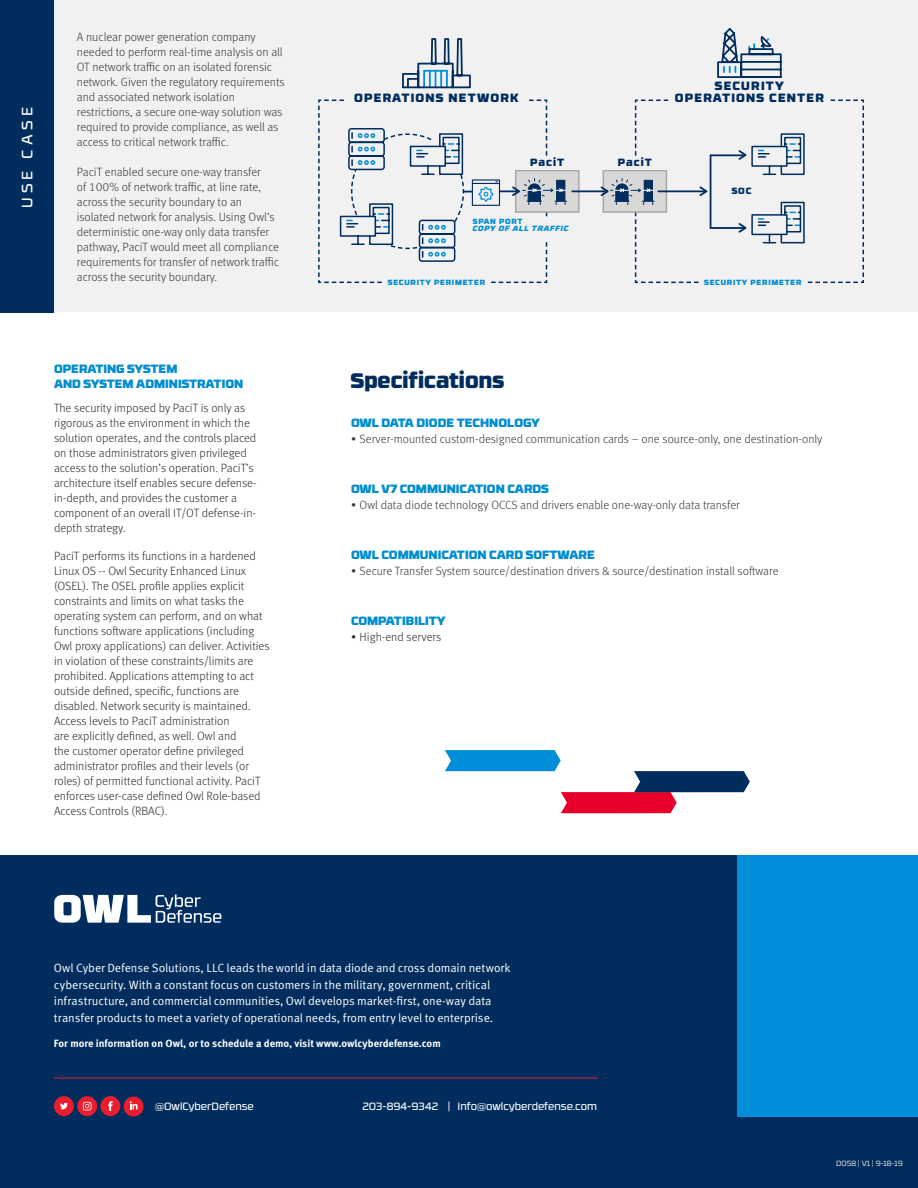
<style>
.page{position:relative;width:918px;height:1188px;background:#fff}
.page>*{position:absolute;margin:0;border:0;box-sizing:border-box;transform-origin:0 0}
.t1{font:900 21px "RB No 3.1";color:#002d5d}
.t2{font:15px "RB No 3.1";letter-spacing:.28em;color:#fff}
.t3{font:300 12px/15px "Meta Pro";color:#2c2a27}
.t4{font:300 12px/15px "Meta Pro";color:#373737}
.t5{font:12px/16.5px "Meta Pro Norm";letter-spacing:-.005em;color:#fff}
.t6{font:900 12px/15px "RB No 3.1";color:#008dd1}
.t7{font:900 12px/12px "RB No 3.1";letter-spacing:.1em;color:#002d5d;text-align:center}
.t8{font:700 10.5px "Meta Pro";color:#fff}
.t9{font:10.5px "RB No 3.1";color:#fff}
.t10{font:900 10.5px "RB No 3.1";letter-spacing:.095em;color:#002d5d}
.t11{font:900 9px "RB No 3.1";color:#002d5d}
.t12{font:900 7.5px "RB No 3.1";letter-spacing:.1em;color:#008dd1}
.t13{font:italic 900 7.5px "RB No 3.1";letter-spacing:.1em;color:#008dd1}
.t14{font:300 7.5px "RB No 3.1";color:#fff}
</style>
<div class="page">
<div style="left:0;top:855px;width:918px;height:333px;background:#002d5d"></div>
<div style="left:737px;top:855px;width:181px;height:261px;background:#008edb"></div>
<div style="left:54px;top:1096px;width:20px;height:20px;background:#e91d2d;border-radius:50%"></div>
<svg style="left:60px;top:1103px;width:8px;height:6px"></svg>
<svg style="left:77px;top:1096px;width:20px;height:20px"></svg>
<svg style="left:83px;top:1102px;width:9px;height:8px"></svg>
<div style="left:100px;top:1096px;width:20px;height:20px;background:#e91d2d;border-radius:50%"></div>
<svg style="left:108px;top:1101px;width:5px;height:10px"></svg>
<div style="left:124px;top:1097px;width:20px;height:19px;background:#e91d2d;border-radius:50%"></div>
<svg style="left:130px;top:1101px;width:8px;height:8px"></svg>
<svg style="left:54px;top:895px;width:167px;height:28px"></svg>
<hr style="left:54px;top:1078px;width:543px;height:1px;background:#e91d2d">
<svg style="left:445px;top:750px;width:305px;height:63px"></svg>
<div style="left:54px;top:0;width:864px;height:312px;background:#f1f1f2"></div>
<div style="left:0;top:0;width:54px;height:312px;background:#002d5d"></div>
<div style="left:717px;top:61px;width:25px;height:17px;border:2px solid #002d5d"></div>
<svg style="left:720px;top:28px;width:62px;height:50px"></svg>
<div style="left:515px;top:170px;width:65px;height:43px;background:#d9d8d6;border:2px solid #a6a8ab"></div>
<hr style="left:572px;top:190px;width:34px;height:2px;background:#002d5d">
<svg style="left:318px;top:99px;width:249px;height:185px"></svg>
<div style="left:473px;top:218px;width:107px;height:23px;background:#f1f1f2"></div>
<div style="left:383px;top:279px;width:107px;height:8px;background:#f1f1f2"></div>
<svg style="left:599px;top:99px;width:265px;height:185px"></svg>
<svg style="left:402px;top:38px;width:69px;height:51px"></svg>
<div style="left:699px;top:279px;width:107px;height:8px;background:#f1f1f2"></div>
<div style="left:515px;top:158px;width:65px;height:12px;background:#f1f1f2"></div>
<div style="left:603px;top:158px;width:64px;height:12px;background:#f1f1f2"></div>
<p class="t2" style="left:16px;top:208px;width:103px;rotate:-90deg">USE CASE</p>
<p class="t4" style="left:77px;top:29px;width:209px">A nuclear power generation company needed to perform real-time analysis on all OT network traffic on an isolated forensic network. Given the regulatory requirements and associated network isolation restrictions, a secure one-way solution was required to provide compliance, as well as access to critical network traffic.</p>
<p class="t4" style="left:77px;top:164px;width:204px">PaciT enabled secure one-way transfer<br>of 100% of network traffic, at line rate, across the security boundary to an isolated network for analysis. Using Owl’s deterministic one-way only data transfer pathway, PaciT would meet all compliance requirements for transfer of network traffic across the security boundary.</p>
<p class="t6" style="left:54px;top:360px;width:191px">OPERATING SYSTEM<br>AND SYSTEM ADMINISTRATION</p>
<p class="t3" style="left:54px;top:400px;width:204px">The security imposed by PaciT is only as rigorous as the environment in which the solution operates, and the controls placed on those administrators given privileged access to the solution’s operation. PaciT’s architecture itself enables secure defense&shy;in-depth, and provides the customer a component of an overall IT/OT defense-in&shy;depth strategy.</p>
<p class="t3" style="left:54px;top:548px;width:217px">PaciT performs its functions in a hardened Linux OS -- Owl Security Enhanced Linux (OSEL). The OSEL profile applies explicit constraints and limits on what tasks the operating system can perform, and on what functions software applications (including Owl proxy applications) can deliver. Activities in violation of these constraints/limits are prohibited. Applications attempting to act outside defined, specific, functions are disabled. Network security is maintained.<br>Access levels to PaciT administration<br>are explicitly defined, as well. Owl and<br>the customer operator define privileged administrator profiles and their levels (or roles) of permitted functional activity. PaciT enforces user-case defined Owl Role-based Access Controls (RBAC).</p>
<p class="t7" style="left:354px;top:91px;width:166px">OPERATIONS NETWORK</p>
<p class="t10" style="left:530px;top:153px;width:35px">PaciT</p>
<p class="t10" style="left:618px;top:153px;width:35px">PaciT</p>
<p class="t12" style="left:473px;top:215px;width:51px">SPAN PORT</p>
<p class="t13" style="left:473px;top:222px;width:97px">COPY OF ALL TRAFFIC</p>
<p class="t12" style="left:388px;top:276px;width:99px">SECURITY PERIMETER</p>
<p class="t7" style="left:675px;top:79px;width:151px">SECURITY<br>OPERATIONS CENTER</p>
<p class="t11" style="left:732px;top:184px;width:21px">SOC</p>
<p class="t12" style="left:704px;top:276px;width:99px">SECURITY PERIMETER</p>
<h1 class="t1" style="left:351px;top:363px;width:155px">Specifications</h1>
<p class="t6" style="left:351px;top:414px;width:191px">OWL DATA DIODE TECHNOLOGY</p>
<p class="t4" style="left:351px;top:431px;width:473px">• Server-mounted custom-designed communication cards – one source-only, one destination-only</p>
<p class="t6" style="left:351px;top:480px;width:199px">OWL V7 COMMUNICATION CARDS</p>
<p class="t4" style="left:351px;top:497px;width:390px">• Owl data diode technology OCCS and drivers enable one-way-only data transfer</p>
<p class="t6" style="left:351px;top:546px;width:245px">OWL COMMUNICATION CARD SOFTWARE</p>
<p class="t4" style="left:351px;top:563px;width:429px">• Secure Transfer System source/destination drivers &amp; source/destination install software</p>
<p class="t6" style="left:351px;top:612px;width:96px">COMPATIBILITY</p>
<p class="t3" style="left:351px;top:629px;width:92px">• High-end servers</p>
<p class="t5" style="left:54px;top:959px;width:458px">Owl Cyber Defense Solutions, LLC leads the world in data diode and cross domain network cybersecurity. With a constant focus on customers in the military, government, critical infrastructure, and commercial communities, Owl develops market-first, one-way data transfer products to meet a variety of operational needs, from entry level to enterprise.</p>
<p class="t8" style="left:54px;top:1036px;width:388px">For more information on Owl, or to schedule a demo, visit www.owlcyberdefense.com</p>
<p class="t9" style="left:155px;top:1098px;width:100px">@OwlCyberDefense</p>
<p class="t9" style="left:363px;top:1098px;width:236px">203-894-9342 | Info@owlcyberdefense.com</p>
<p class="t14" style="left:836px;top:1158px;width:68px">D058 | V1 | 9-18-19</p>
</div>
